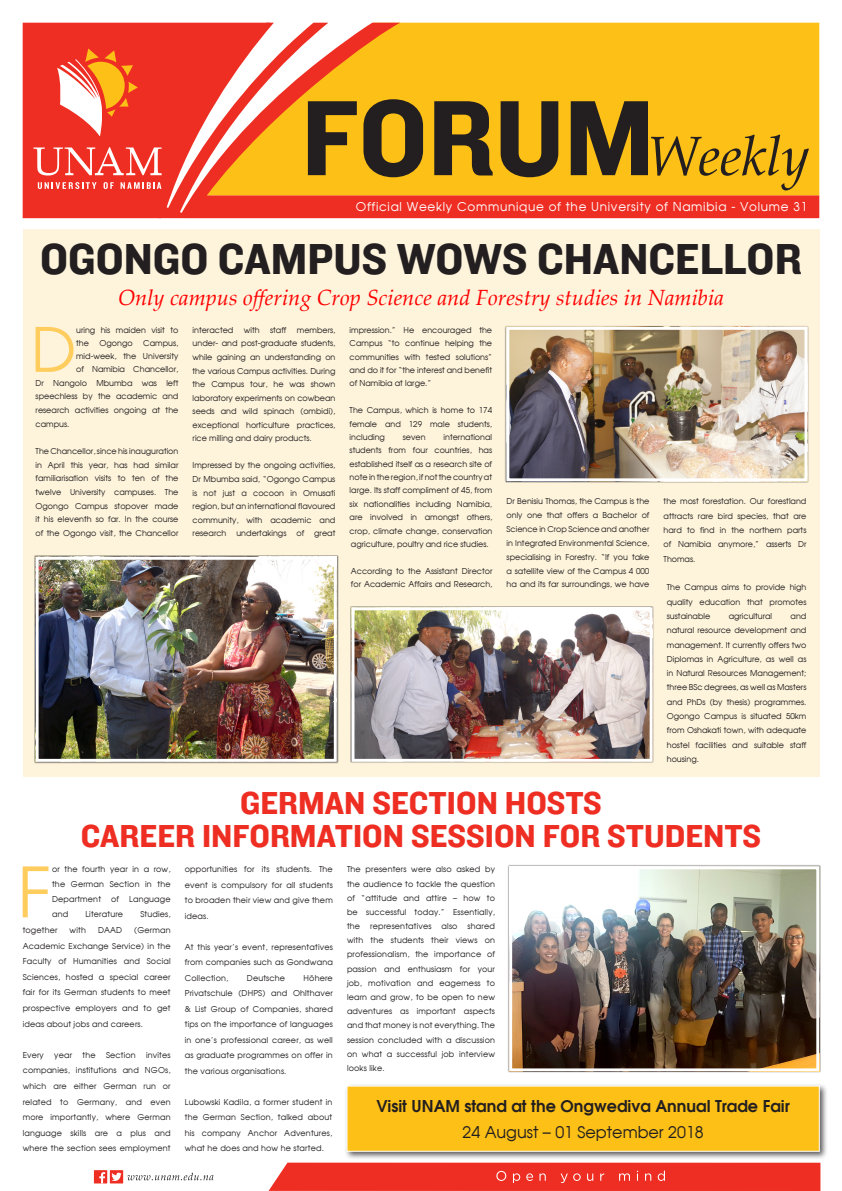
<style>
.page{position:relative;width:842px;height:1191px;background:#fff}
.page>*{position:absolute;margin:0;border:0;box-sizing:border-box;transform-origin:0 0}
.t1{font:68.8px "Avalon Plain";color:#fecd5e}
.t2{font:60.7px "Avalon Plain";color:#fecd5e}
.t3{font:45px "Knockout HTF51 Middleweight";color:#231f20}
.t4{font:33px/33px "Knockout HTF51 Middleweight";color:#ee2e22;text-align:center}
.t5{font:italic 22px "Palatino Linotype";color:#f00}
.t6{font:700 16px "Avalon";color:#231f20}
.t7{font:16px "Avalon Plain";color:#231f20}
.t8{font:12px "Avalon Plain";letter-spacing:.06em;color:#fff}
.t9{font:8px/14.3px "Avalon Plain";color:#231f20;text-align:justify}
.t10{font:8px "Avalon Plain";letter-spacing:.02em;color:#231f20}
</style>
<div class="page">
<div style="left:23px;top:229px;width:796px;height:547px;background:#fef4dc"></div>
<div style="left:110px;top:1170px;width:13px;height:13px;background:#ee2e22"></div>
<svg style="left:111px;top:1172px;width:102px;height:9px"></svg>
<div style="left:94px;top:1170px;width:13px;height:13px;background:#ee2e22"></div>
<svg style="left:99px;top:1172px;width:6px;height:11px"></svg>
<svg style="left:269px;top:1162px;width:551px;height:29px"></svg>
<div style="left:23px;top:23px;width:136px;height:195px;background:#ee2e22"></div>
<svg style="left:57px;top:48px;width:81px;height:88px"></svg>
<svg style="left:33px;top:147px;width:126px;height:28px"></svg>
<svg style="left:38px;top:182px;width:59px;height:7px"></svg>
<svg style="left:104px;top:182px;width:10px;height:7px"></svg>
<svg style="left:121px;top:182px;width:38px;height:7px"></svg>
<svg style="left:159px;top:23px;width:660px;height:195px;fill:#fdc017"></svg>
<svg style="left:308px;top:99px;width:501px;height:91px"></svg>
<div style="left:505px;top:325px;width:304px;height:158px;background:#231f20;opacity:.75"></div>
<img style="left:510px;top:331px;width:293px;height:146px">
<div style="left:506px;top:327px;width:301px;height:154px;border:3px solid #fff"></div>
<img style="left:355px;top:611px;width:294px;height:147px">
<div style="left:351px;top:607px;width:302px;height:155px;border:3px solid #fff"></div>
<div style="left:508px;top:864px;width:313px;height:208px;background:#231f20;opacity:.75"></div>
<img style="left:513px;top:870px;width:302px;height:197px">
<div style="left:509px;top:866px;width:310px;height:205px;border:3px solid #fff"></div>
<div style="left:344px;top:1082px;width:484px;height:78px;background:#231f20;opacity:.75"></div>
<div style="left:346px;top:1085px;width:474px;height:66px;background:#fdc017;border:1px solid #fff"></div>
<div style="left:34px;top:555px;width:304px;height:208px;background:#231f20;opacity:.75"></div>
<img style="left:40px;top:561px;width:293px;height:197px">
<div style="left:36px;top:557px;width:301px;height:205px;border:3px solid #fff"></div>
<h3 class="t8" style="left:356px;top:199px;width:453px">Official Weekly Communique of the University of Namibia - Volume 31</h3>
<h3 class="t3" style="left:40px;top:235px;width:763px">OGONGO CAMPUS WOWS CHANCELLOr</h3>
<h3 class="t5" style="left:118px;top:282px;width:607px">Only campus offering Crop Science and Forestry studies in Namibia</h3>
<h2 class="t2" style="left:31px;top:312px;width:47px">D</h2>
<p class="t9" style="left:76px;top:323px;width:104px;line-height:13px">uring his maiden visit to the</p>
<p class="t9" style="left:193px;top:323px;width:144px;line-height:13.6px;text-indent:104px">members, under- and post-graduate students, while gaining an understanding on the various Campus activities. During the Campus tour, he was shown laboratory experiments on cowbean seeds and wild spinach (ombidi), exceptional horticulture practices, rice milling and dairy products.</p>
<p class="t9" style="left:193px;top:458px;width:144px;line-height:13.6px">Impressed by the ongoing activities, Dr Mbumba said, “Ogongo Campus is not just a cocoon in Omusati region, but an international flavoured community, with academic and research</p>
<p class="t9" style="left:193px;top:323px;width:42px">interacted</p>
<p class="t9" style="left:244px;top:323px;width:17px">with</p>
<p class="t9" style="left:270px;top:323px;width:18px">staff</p>
<p class="t9" style="left:350px;top:323px;width:144px;line-height:13.4px">impression.” He encouraged the Campus “to continue helping the communities with tested solutions” and do it for “the interest and benefit of Namibia at large.”</p>
<p class="t9" style="left:350px;top:403px;width:144px;line-height:13.4px">The Campus, which is home to 174 female and 129 male students, including</p>
<p class="t9" style="left:100px;top:336px;width:35px">Ogongo</p>
<p class="t9" style="left:143px;top:336px;width:37px">Campus,</p>
<p class="t9" style="left:76px;top:349px;width:104px">mid-week, the University</p>
<p class="t9" style="left:76px;top:362px;width:104px">of Namibia Chancellor,</p>
<p class="t9" style="left:36px;top:375px;width:144px">Dr Nangolo Mbumba was left</p>
<p class="t9" style="left:36px;top:389px;width:144px">speechless by the academic and</p>
<p class="t9" style="left:36px;top:403px;width:144px">research activities ongoing at the</p>
<p class="t9" style="left:36px;top:416px;width:35px">campus.</p>
<p class="t9" style="left:36px;top:444px;width:144px;line-height:13.7px">The Chancellor, since his inauguration in April this year, has had similar familiarisation visits to ten of the twelve University campuses. The Ogongo Campus stopover made it his eleventh so far. In the course of the Ogongo visit, the Chancellor</p>
<p class="t9" style="left:350px;top:430px;width:144px;line-height:13.4px;text-indent:94px">international students from four countries, has established itself as a research site of note in the region, if not the country at large. Its staff compliment of 45, from six nationalities including Namibia, are involved in amongst others, crop, climate change, conservation agriculture, poultry and rice studies.</p>
<p class="t9" style="left:351px;top:564px;width:143px;line-height:13.4px">According to the Assistant Director for Academic Affairs and Research,</p>
<p class="t9" style="left:403px;top:430px;width:24px">seven</p>
<p class="t9" style="left:507px;top:494px;width:144px;line-height:13.8px">Dr Benisiu Thomas, the Campus is the only one that offers a Bachelor of Science in Crop Science and another in Integrated Environmental Science, specialising in Forestry. “If you take a satellite view of the Campus 4 000 ha and its far surroundings, we have</p>
<p class="t9" style="left:664px;top:494px;width:144px">the most forestation. Our forestland attracts rare bird species, that are hard to find in the northern parts of Namibia anymore,” asserts Dr Thomas.</p>
<p class="t9" style="left:236px;top:526px;width:51px">undertakings</p>
<p class="t9" style="left:296px;top:526px;width:9px">of</p>
<p class="t9" style="left:314px;top:526px;width:23px">great</p>
<p class="t9" style="left:667px;top:580px;width:141px">The Campus aims to provide high quality education that promotes sustainable</p>
<p class="t9" style="left:667px;top:608px;width:141px;text-indent:124px">and natural resource development and management. It currently offers two Diplomas in Agriculture, as well as in Natural Resources Management; three BSc degrees, as well as Masters and PhDs (by thesis) programmes.<br>Ogongo Campus is situated 50km from Oshakati town, with adequate hostel facilities and suitable staff housing.</p>
<h3 class="t4" style="left:81px;top:787px;width:682px">GERMAN SECTION HOSTS<br>CAREER INFORMATION SESSION FOR STUDENTS</h3>
<p class="t9" style="left:729px;top:608px;width:45px">agricultural</p>
<h1 class="t1" style="left:17px;top:849px;width:35px">F</h1>
<p class="t9" style="left:52px;top:861px;width:120px;line-height:15px">or the fourth year in a row, the German Section in the Department</p>
<p class="t9" style="left:111px;top:892px;width:9px">of</p>
<p class="t10" style="left:129px;top:894px;width:43px">Language</p>
<p class="t9" style="left:52px;top:907px;width:18px">and</p>
<p class="t10" style="left:85px;top:909px;width:39px">Literature</p>
<p class="t10" style="left:140px;top:909px;width:32px">Studies,</p>
<p class="t10" style="left:23px;top:925px;width:36px">together</p>
<p class="t9" style="left:70px;top:922px;width:18px">with</p>
<p class="t9" style="left:98px;top:922px;width:26px">DAAD</p>
<p class="t9" style="left:23px;top:922px;width:149px;line-height:15.6px;text-indent:112px">(German Academic Exchange Service) in the Faculty of Humanities and Social Sciences, hosted a special career fair for its German students to meet prospective employers and to get ideas about jobs and careers.</p>
<p class="t9" style="left:23px;top:1047px;width:23px">Every</p>
<p class="t9" style="left:54px;top:1047px;width:19px">year</p>
<p class="t9" style="left:83px;top:1047px;width:15px">the</p>
<p class="t10" style="left:106px;top:1049px;width:31px">Section</p>
<p class="t9" style="left:23px;top:1046px;width:149px;line-height:15.6px;text-indent:123px">invites companies, institutions and NGOs, which are either German run or related to Germany, and even more importantly, where German language skills are a plus and where the section sees employment</p>
<p class="t9" style="left:185px;top:861px;width:149px;line-height:15.5px">opportunities for its students. The event is compulsory for all students to broaden their view and give them ideas.</p>
<p class="t9" style="left:185px;top:939px;width:149px;line-height:15.5px">At this year’s event, representatives from companies such as Gondwana Collection,</p>
<p class="t9" style="left:185px;top:970px;width:149px;line-height:15.5px;text-indent:119px">Höhere Privatschule (DHPS) and Ohlthaver &amp; List Group of Companies, shared tips on the importance of languages in one’s professional career, as well as graduate programmes on offer in the various organisations.</p>
<p class="t9" style="left:185px;top:1094px;width:149px;line-height:15.5px">Lubowski Kadila, a former student in the German Section, talked about his company Anchor Adventures, what he does and how he started.</p>
<p class="t10" style="left:247px;top:973px;width:40px">Deutsche</p>
<p class="t9" style="left:347px;top:862px;width:149px">The presenters were also asked by the audience to tackle the question of “attitude and attire – how to be successful today.” Essentially, the</p>
<p class="t9" style="left:347px;top:919px;width:149px;text-indent:121px">shared with the students their views on professionalism, the importance of passion and enthusiasm for your job, motivation and eagerness to learn and grow, to be open to new adventures as important aspects and that money is not everything. The session concluded with a discussion on what a successful job interview looks like.</p>
<h3 class="t6" style="left:376px;top:1095px;width:415px">Visit UNAM stand at the Ongwediva Annual Trade Fair</h3>
<h3 class="t7" style="left:463px;top:1121px;width:243px">24 August – 01 September 2018</h3>
<p class="t10" style="left:370px;top:921px;width:63px">representatives</p>
<p class="t9" style="left:442px;top:919px;width:17px">also</p>
</div>
